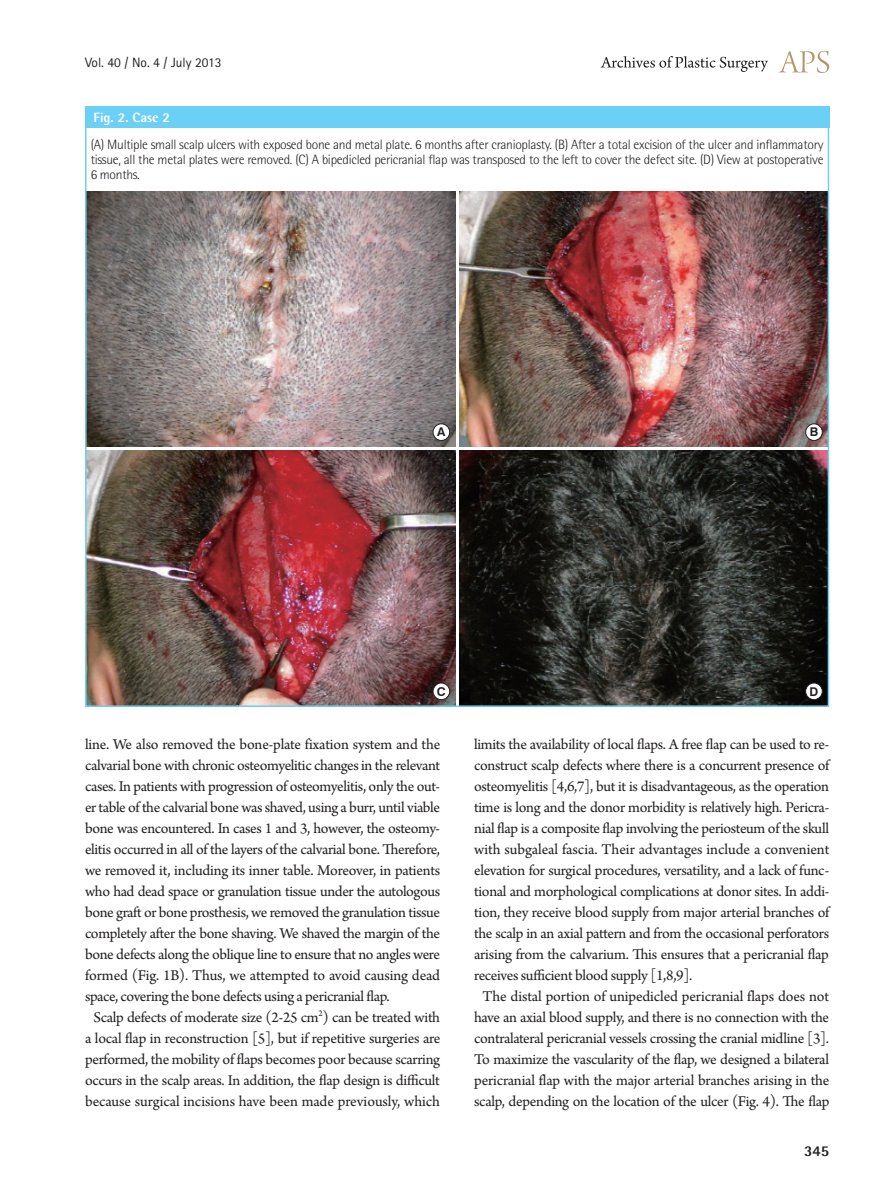
<style>
.page{position:relative;width:893px;height:1191px;background:#fff}
.page>*{position:absolute;margin:0;border:0;box-sizing:border-box;transform-origin:0 0}
.본문_성형{font:15.75px/21px "Arno Pro";letter-spacing:-.02em;color:#231f20;text-align:justify}
.t1{font:800 15px "Rotis Semi Sans Std";color:#231f20}
.그림__표-설명{font:300 13.5px/15px "Rotis Semi Sans Std";letter-spacing:-.02em;color:#231f20;text-align:justify}
.t2{font:13.5px "Rotis Sans Serif Std";color:#231f20}
.표_그림_제목_볼드{font:800 13.5px "Rotis Semi Sans Std";color:#fff}
.t3{font:700 12.15px "Swiss 721 BT";color:#231f20}
</style>
<div class="page">
<svg style="left:779px;top:51px;width:50px;height:22px"></svg>
<svg style="left:601px;top:56px;width:167px;height:16px"></svg>
<img style="left:88px;top:191px;width:367px;height:255px">
<img style="left:459px;top:191px;width:367px;height:255px">
<div style="left:433px;top:424px;width:17px;height:16px;background:#fff;border-radius:50%"></div>
<div style="left:433px;top:423px;width:17px;height:17px;border:1px solid #231f20;border-radius:50%"></div>
<div style="left:806px;top:424px;width:16px;height:16px;background:#fff;border-radius:50%"></div>
<div style="left:805px;top:423px;width:17px;height:17px;border:1px solid #231f20;border-radius:50%"></div>
<img style="left:88px;top:451px;width:368px;height:253px">
<img style="left:460px;top:451px;width:366px;height:253px">
<div style="left:433px;top:683px;width:17px;height:16px;background:#fff;border-radius:50%"></div>
<div style="left:433px;top:683px;width:17px;height:17px;border:1px solid #231f20;border-radius:50%"></div>
<div style="left:806px;top:683px;width:16px;height:16px;background:#fff;border-radius:50%"></div>
<div style="left:805px;top:683px;width:17px;height:17px;border:1px solid #231f20;border-radius:50%"></div>
<div style="left:85px;top:106px;width:744px;height:22px;background:#6bcff6"></div>
<p class="t2" style="left:85px;top:54px;width:138px">Vol. 40 / No. 4 / July 2013</p>
<p class="표_그림_제목_볼드" style="left:94px;top:108px;width:78px">Fig. 2. Case 2</p>
<p class="그림__표-설명" style="left:91px;top:137px;width:734px">(A) Multiple small scalp ulcers with exposed bone and metal plate. 6 months after cranioplasty. (B) After a total excision of the ulcer and inflammatory tissue, all the metal plates were removed. (C) A bipedicled pericranial flap was transposed to the left to cover the defect site. (D) View at postoperative 6 months.</p>
<p class="t3" style="left:437px;top:425px;width:10px">A</p>
<p class="t3" style="left:810px;top:425px;width:10px">B</p>
<p class="t3" style="left:437px;top:684px;width:10px">C</p>
<p class="t3" style="left:810px;top:684px;width:10px">D</p>
<p class="본문_성형" style="left:85px;top:735px;width:357px">line. We also removed the bone-plate fixation system and the calvarial bone with chronic osteomyelitic changes in the relevant cases. In patients with progression of osteomyelitis, only the out&shy;er table of the calvarial bone was shaved, using a burr, until viable bone was encountered. In cases 1 and 3, however, the osteomy&shy;elitis occurred in all of the layers of the calvarial bone. Therefore, we removed it, including its inner table. Moreover, in patients who had dead space or granulation tissue under the autologous bone graft or bone prosthesis, we removed the granulation tissue completely after the bone shaving. We shaved the margin of the bone defects along the oblique line to ensure that no angles were formed (Fig. 1B). Thus, we attempted to avoid causing dead space, covering the bone defects using a pericranial flap.</p>
<p class="본문_성형" style="left:85px;top:1008px;width:357px;text-align:center">Scalp defects of moderate size (2-25 cm<sup>2</sup>) can be treated with a local flap in reconstruction [5], but if repetitive surgeries are performed, the mobility of flaps becomes poor because scarring occurs in the scalp areas. In addition, the flap design is difficult because surgical incisions have been made previously, which</p>
<p class="본문_성형" style="left:474px;top:735px;width:357px">limits the availability of local flaps. A free flap can be used to re&shy;construct scalp defects where there is a concurrent presence of osteomyelitis [4,6,7], but it is disadvantageous, as the operation time is long and the donor morbidity is relatively high. Pericra&shy;nial flap is a composite flap involving the periosteum of the skull with subgaleal fascia. Their advantages include a convenient elevation for surgical procedures, versatility, and a lack of func&shy;tional and morphological complications at donor sites. In addi&shy;tion, they receive blood supply from major arterial branches of the scalp in an axial pattern and from the occasional perforators arising from the calvarium. This ensures that a pericranial flap receives sufficient blood supply [1,8,9].</p>
<p class="본문_성형" style="left:474px;top:987px;width:357px;text-align:center">The distal portion of unipedicled pericranial flaps does not have an axial blood supply, and there is no connection with the contralateral pericranial vessels crossing the cranial midline [3].<br>To maximize the vascularity of the flap, we designed a bilateral pericranial flap with the major arterial branches arising in the scalp, depending on the location of the ulcer (Fig. 4). The flap</p>
<p class="t1" style="left:804px;top:1141px;width:27px">345</p>
</div>
